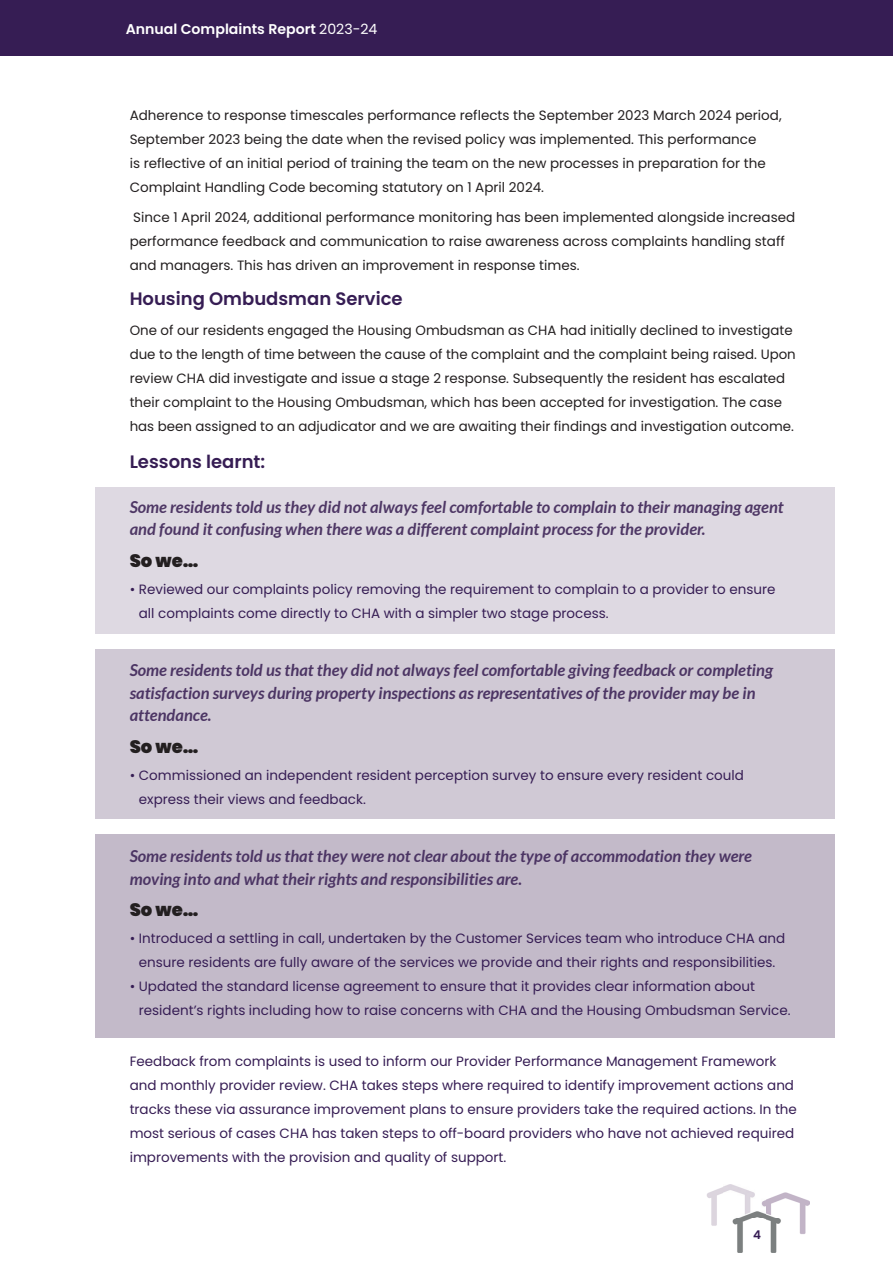
<style>
.page{position:relative;width:893px;height:1263px;background:#fff}
.page>*{position:absolute;margin:0;border:0;box-sizing:border-box;transform-origin:0 0}
.t1{font:600 18px "Poppins";color:#361d54}
.t2{font:900 18px "Poppins";color:#231f20}
.t3{font:italic 700 16.5px/22.5px "Lato";color:#4c3564}
.t4{font:italic 700 16.5px/22.5px "Lato";color:#4e3765}
.t5{font:600 14.1px "Poppins";color:#fff}
.t6{font:13.5px/24px "Poppins";color:#361d54}
.t7{font:13.5px/24px "Poppins";color:#231f20}
.t8{font:600 12px "Poppins";color:#361d54}
.s1{font-weight:400}
</style>
<div class="page">
<div style="left:95px;top:487px;width:739px;height:147px;background:#ded9e2"></div>
<div style="left:95px;top:649px;width:739px;height:170px;background:#d0c9d5"></div>
<div style="left:95px;top:834px;width:739px;height:203px;background:#c3bac9"></div>
<img style="left:707px;top:1184px;width:102px;height:68px">
<div style="left:0;top:0;width:893px;height:56px;background:#361d54"></div>
<p class="t5" style="left:126px;top:21px;width:253px">Annual Complaints Report <span class="s1">2023-24</span></p>
<p class="t7" style="left:130px;top:104px;width:653px">Adherence to response timescales performance reflects the September 2023 March 2024 period, September 2023 being the date when the revised policy was implemented. This performance<br>is reflective of an initial period of training the team on the new processes in preparation for the Complaint Handling Code becoming statutory on 1 April 2024.</p>
<p class="t7" style="left:130px;top:206px;width:667px">Since 1 April 2024, additional performance monitoring has been implemented alongside increased performance feedback and communication to raise awareness across complaints handling staff and managers. This has driven an improvement in response times.</p>
<h1 class="t1" style="left:130px;top:288px;width:274px">Housing Ombudsman Service</h1>
<p class="t7" style="left:130px;top:318px;width:668px">One of our residents engaged the Housing Ombudsman as CHA had initially declined to investigate due to the length of time between the cause of the complaint and the complaint being raised. Upon review CHA did investigate and issue a stage 2 response. Subsequently the resident has escalated their complaint to the Housing Ombudsman, which has been accepted for investigation. The case has been assigned to an adjudicator and we are awaiting their findings and investigation outcome.</p>
<h1 class="t1" style="left:130px;top:451px;width:137px">Lessons learnt:</h1>
<p class="t4" style="left:130px;top:496px;width:655px">Some residents told us they did not always feel comfortable to complain to their managing agent and found it confusing when there was a different complaint process for the provider.</p>
<h1 class="t2" style="left:130px;top:550px;width:70px">So we…</h1>
<p class="t6" style="left:139px;top:577px;width:638px;text-indent:-9px">• Reviewed our complaints policy removing the requirement to complain to a provider to ensure all complaints come directly to CHA with a simpler two stage process.</p>
<p class="t3" style="left:130px;top:659px;width:645px">Some residents told us that they did not always feel comfortable giving feedback or completing satisfaction surveys during property inspections as representatives of the provider may be in attendance.</p>
<h1 class="t2" style="left:130px;top:736px;width:70px">So we…</h1>
<p class="t6" style="left:139px;top:763px;width:607px;text-indent:-9px">• Commissioned an independent resident perception survey to ensure every resident could express their views and feedback.</p>
<p class="t3" style="left:130px;top:845px;width:624px">Some residents told us that they were not clear about the type of accommodation they were moving into and what their rights and responsibilities are.</p>
<h1 class="t2" style="left:130px;top:899px;width:70px">So we…</h1>
<p class="t6" style="left:130px;top:926px;width:657px;text-align:center">• Introduced a settling in call, undertaken by the Customer Services team who introduce CHA and ensure residents are fully aware of the services we provide and their rights and responsibilities.</p>
<p class="t6" style="left:139px;top:974px;width:653px;text-indent:-9px">• Updated the standard license agreement to ensure that it provides clear information about resident’s rights including how to raise concerns with CHA and the Housing Ombudsman Service.</p>
<p class="t6" style="left:130px;top:1049px;width:669px">Feedback from complaints is used to inform our Provider Performance Management Framework and monthly provider review. CHA takes steps where required to identify improvement actions and tracks these via assurance improvement plans to ensure providers take the required actions. In the most serious of cases CHA has taken steps to off-board providers who have not achieved required improvements with the provision and quality of support.</p>
<p class="t8" style="left:753px;top:1228px;width:9px">4</p>
</div>
